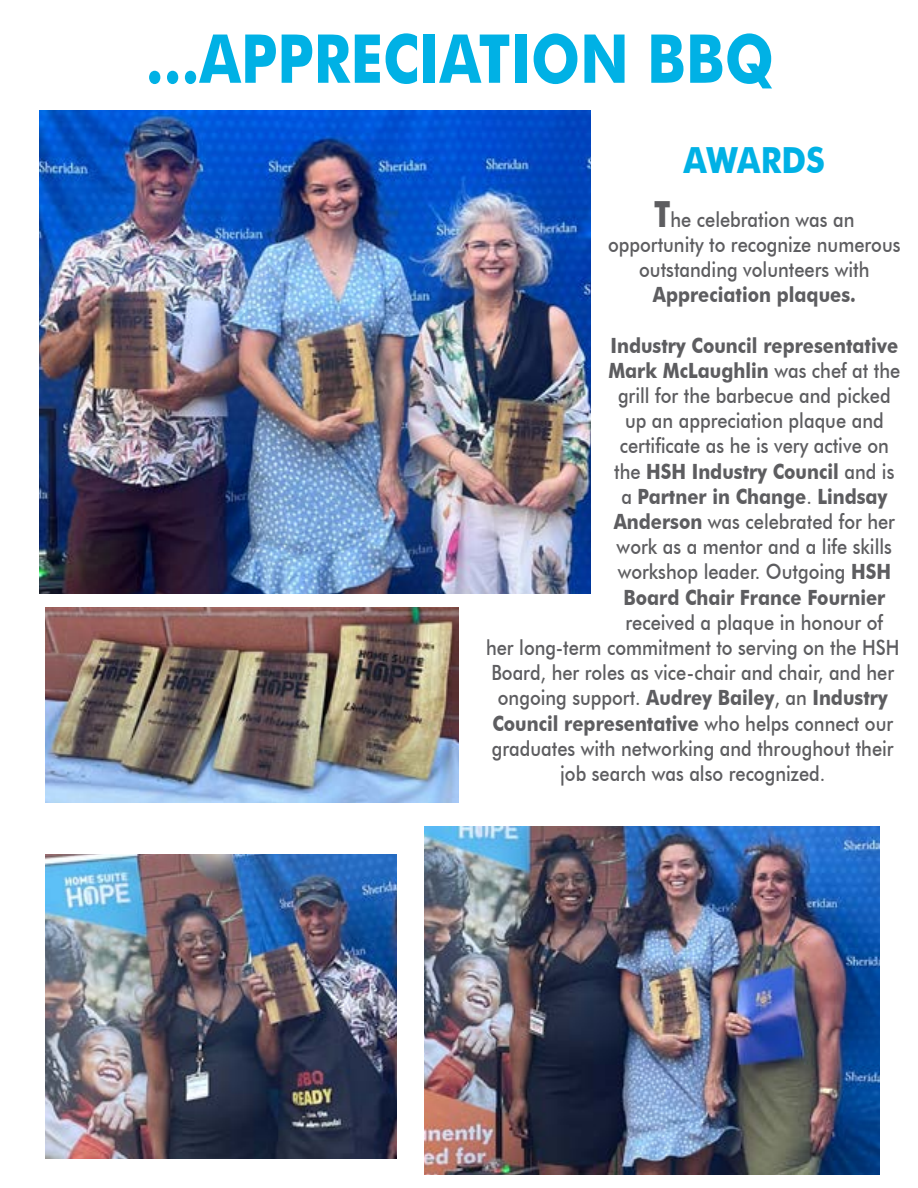
<style>
.page{position:relative;width:918px;height:1188px;background:#fff}
.page>*{position:absolute;margin:0;border:0;box-sizing:border-box;transform-origin:0 0}
.t1{font:700 67.5px "Futura BT";color:#00b1e5;scale:.85 1}
.t2{font:700 36px "Futura BT";color:#00b1e5;scale:.9 1}
.t3{font:500 21px/25.2px "Futura BT";color:#5d5d60;text-align:center;scale:.87 1}
.t4{font:700 21px "Futura BT";color:#5d5d60;scale:.87 1}
.s1{font-weight:700;font-size:36px}
.s2{font-weight:700}
.s3{font-weight:500}
</style>
<div class="page">
<img style="left:45px;top:855px;width:351px;height:304px">
<img style="left:40px;top:111px;width:551px;height:483px">
<img style="left:45px;top:608px;width:414px;height:194px">
<img style="left:424px;top:827px;width:456px;height:347px">
<h1 class="t1" style="left:146px;top:18px;width:740px">...APPRECIATION BBQ</h1>
<h2 class="t2" style="left:684px;top:138px;width:159px">AWARDS</h2>
<p class="t3" style="left:608px;top:206px;width:338px"><span class="s1">T</span>he celebration was an opportunity to recognize numerous outstanding volunteers with</p>
<p class="t4" style="left:653px;top:282px;width:235px">Appreciation plaques.</p>
<p class="t3" style="left:608px;top:332px;width:337px"><span class="s2">Industry Council representative<br>Mark McLaughlin</span> was chef at the grill for the barbecue and picked up an appreciation plaque and certificate as he is very active on the <span class="s2">HSH Industry Council</span> and is a <span class="s2">Partner in Change</span>. <span class="s2">Lindsay<br>Anderson</span> was celebrated for her work as a mentor and a life skills workshop leader. Outgoing <span class="s2">HSH<br>Board Chair France Fournier</span></p>
<p class="t3" style="left:626px;top:610px;width:298px">received a plaque in honour of</p>
<p class="t3" style="left:486px;top:635px;width:477px">her long-term commitment to serving on the HSH</p>
<p class="t3" style="left:491px;top:660px;width:464px">Board, her roles as vice-chair and chair, and her</p>
<p class="t4" style="left:498px;top:685px;width:450px"><span class="s3">ongoing support.</span> Audrey Bailey<span class="s3">, an</span> Industry</p>
<p class="t4" style="left:492px;top:710px;width:462px">Council representative <span class="s3">who helps connect our</span></p>
<p class="t3" style="left:492px;top:736px;width:463px">graduates with networking and throughout their</p>
<p class="t3" style="left:560px;top:761px;width:306px">job search was also recognized.</p>
</div>
